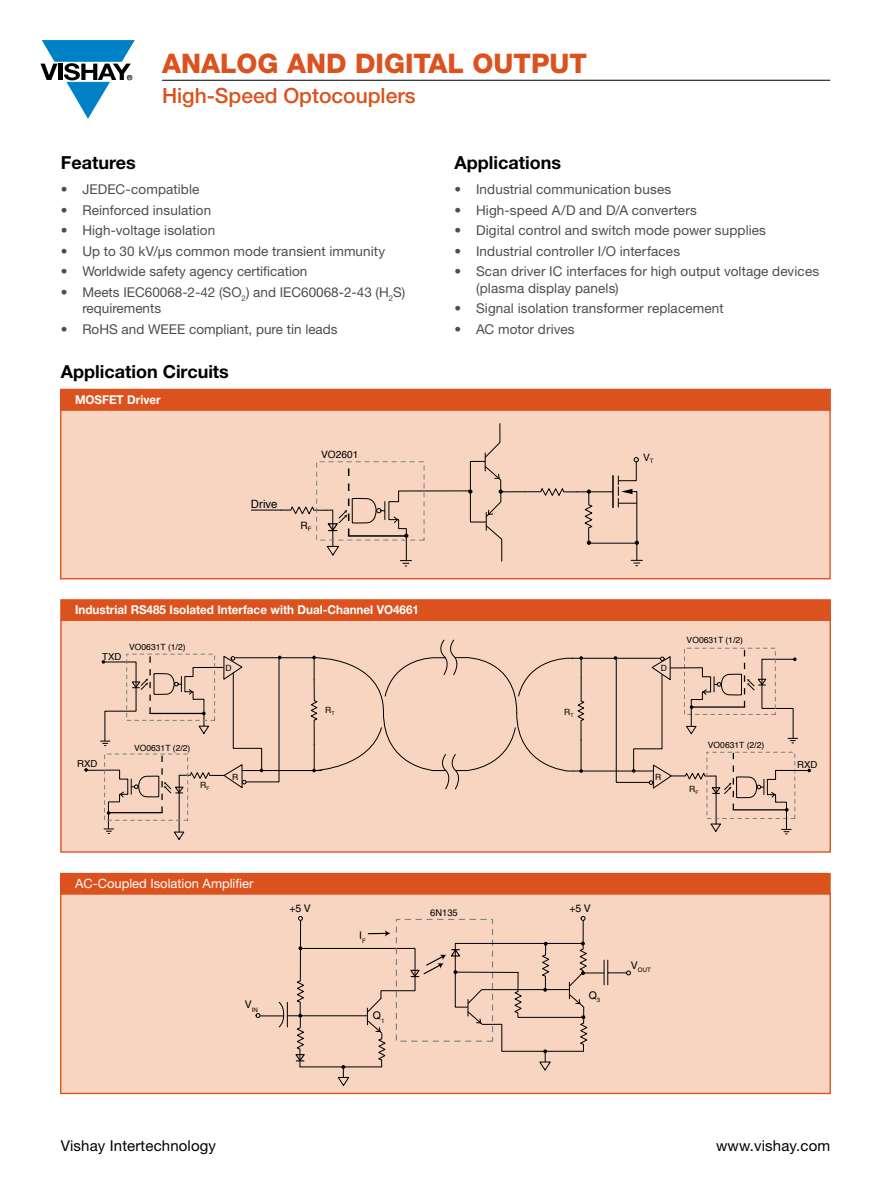
<style>
.page{position:relative;width:891px;height:1188px;background:#fff}
.page>*{position:absolute;margin:0;border:0;box-sizing:border-box;transform-origin:0 0}
.t1{font:800 27px "Helvetica Neue LT Std";color:#db521f}
.t2{font:500 21px "Helvetica Neue LT Std";color:#db521f}
.t3{font:700 18px "Helvetica Neue LT Std";color:#000}
.t4{font:15px "Helvetica Neue LT Std";letter-spacing:.01em;color:#000}
.t5{font:13.5px/16.2px "Helvetica Neue LT Std";letter-spacing:.01em;color:#4d4d4f}
.t6{font:12.9px "Helvetica Neue LT Std";color:#fff}
.t7{font:700 12.15px "Helvetica Neue LT Std";color:#fff;scale:.96 1}
.t8{font:11.4px "Helvetica";color:#000}
.t9{font:10.5px "Helvetica";color:#000}
.t10{font:10.05px "Helvetica";color:#000}
.t11{font:9.6px "Helvetica";color:#000}
.t12{font:9.3px "Helvetica";color:#000}
.t13{font:8.55px "Helvetica";color:#000}
.t14{font:6.15px "Helvetica";color:#000}
</style>
<div class="page">
<div style="left:60px;top:411px;width:771px;height:169px;background:#f7d5c0"></div>
<div style="left:61px;top:389px;width:769px;height:21px;background:#db521f"></div>
<div style="left:60px;top:389px;width:771px;height:22px;border:1px solid #db521f"></div>
<hr style="left:612px;top:476px;width:2px;height:31px;background:#000">
<hr style="left:577px;top:491px;width:36px;height:1px;background:#000">
<hr style="left:590px;top:543px;width:47px;height:1px;background:#000">
<hr style="left:251px;top:510px;width:30px;height:1px;background:#000">
<svg style="left:618px;top:457px;width:24px;height:109px;background:#e0c1ae"></svg>
<div style="left:280px;top:423px;width:314px;height:155px;background:#f7d5c0"></div>
<hr style="left:348px;top:535px;width:58px;height:2px;background:#000">
<div style="left:60px;top:621px;width:771px;height:232px;background:#f7d5c0"></div>
<div style="left:61px;top:600px;width:769px;height:20px;background:#db521f"></div>
<div style="left:60px;top:599px;width:771px;height:22px;border:1px solid #db521f"></div>
<hr style="left:574px;top:771px;width:79px;height:1px;background:#000">
<hr style="left:572px;top:658px;width:88px;height:1px;background:#000">
<div style="left:684px;top:648px;width:92px;height:67px;border:1px dashed #7e8083"></div>
<div style="left:84px;top:639px;width:502px;height:201px;background:#f7d5c0"></div>
<svg style="left:614px;top:650px;width:197px;height:185px;background:#ebcab7"></svg>
<div style="left:60px;top:895px;width:771px;height:200px;background:#f7d5c0"></div>
<div style="left:61px;top:874px;width:769px;height:20px;background:#db521f"></div>
<div style="left:60px;top:873px;width:771px;height:22px;border:1px solid #db521f"></div>
<div style="left:295px;top:920px;width:294px;height:10px;background:#f7d5c0"></div>
<svg style="left:581px;top:916px;width:4px;height:5px"></svg>
<svg style="left:298px;top:916px;width:5px;height:5px"></svg>
<svg style="left:256px;top:930px;width:375px;height:156px;background:#edccb8"></svg>
<svg style="left:41px;top:40px;width:93px;height:78px"></svg>
<hr style="left:162px;top:80px;width:668px;height:1px;background:#000">
<h1 class="t1" style="left:162px;top:47px;width:427px">ANALOG AND DIGITAL OUTPUT</h1>
<h2 class="t2" style="left:162px;top:83px;width:255px">High-Speed Optocouplers</h2>
<h3 class="t3" style="left:61px;top:152px;width:77px">Features</h3>
<p class="t5" style="left:61px;top:181px;width:18px">• JEDE</p>
<p class="t5" style="left:116px;top:181px;width:85px">C-compatible</p>
<p class="t5" style="left:61px;top:202px;width:152px">• Reinforced insulation</p>
<p class="t5" style="left:61px;top:222px;width:156px">• H igh-voltage isolation</p>
<p class="t5" style="left:61px;top:243px;width:326px">• Up to 30 kV/μs common mode transient immunity</p>
<p class="t5" style="left:61px;top:263px;width:248px">• Worldwide safety agency certification</p>
<p class="t5" style="left:82px;top:284px;width:325px;text-indent:-22px">• M eets IEC60068-2-42 (SO<sub>2</sub>) and IEC60068-2-43 (H <sub>2</sub>S) requirements</p>
<p class="t5" style="left:61px;top:321px;width:109px">• RoHS and WEEE</p>
<p class="t5" style="left:189px;top:321px;width:150px">compliant, pure tin leads</p>
<h3 class="t3" style="left:61px;top:361px;width:170px">Application Circuits</h3>
<p class="t7" style="left:75px;top:392px;width:10px">MOSFE</p>
<p class="t7" style="left:117px;top:392px;width:47px">T Driver</p>
<p class="t8" style="left:251px;top:496px;width:28px">Drive</p>
<p class="t10" style="left:321px;top:447px;width:39px">VO2601</p>
<p class="t10" style="left:300px;top:518px;width:13px">R<sub>F</sub></p>
<p class="t7" style="left:75px;top:603px;width:360px">Industrial RS485 Isolated Interface with Dual-Channel VO4661</p>
<p class="t11" style="left:102px;top:650px;width:21px">TXD</p>
<p class="t13" style="left:129px;top:641px;width:58px">VO0631T (1/2)</p>
<p class="t13" style="left:226px;top:662px;width:8px">D</p>
<p class="t13" style="left:325px;top:703px;width:11px">R<sub>T</sub></p>
<h3 class="t3" style="left:454px;top:152px;width:108px">Applications</h3>
<p class="t5" style="left:454px;top:181px;width:218px">• I ndustrial communication buses</p>
<p class="t5" style="left:454px;top:202px;width:244px">• H igh-speed A/D and D/A converters</p>
<p class="t5" style="left:454px;top:222px;width:313px">• Digital control and switch mode power supplies</p>
<p class="t5" style="left:454px;top:243px;width:227px">• I ndustrial controller I/O interfaces</p>
<p class="t5" style="left:476px;top:263px;width:345px;text-indent:-22px">• Scan driver I C interfaces for high output voltage devices (plasma display panels)</p>
<p class="t5" style="left:454px;top:300px;width:271px">• Signal isolation transformer replacement</p>
<p class="t5" style="left:454px;top:321px;width:122px">• AC motor drives</p>
<p class="t13" style="left:558px;top:285px;width:33px">VO2601</p>
<p class="t11" style="left:499px;top:326px;width:24px">Drive</p>
<p class="t13" style="left:564px;top:705px;width:11px">R<sub>T</sub></p>
<p class="t10" style="left:643px;top:450px;width:12px">V<sub>T</sub></p>
<p class="t13" style="left:661px;top:661px;width:8px">D</p>
<p class="t13" style="left:687px;top:633px;width:58px">VO0631T (1/2)</p>
<p class="t11" style="left:77px;top:757px;width:22px">RXD</p>
<p class="t13" style="left:134px;top:741px;width:58px">VO0631T (2/2)</p>
<p class="t13" style="left:708px;top:739px;width:58px">VO0631T (2/2)</p>
<p class="t13" style="left:200px;top:779px;width:11px">R<sub>F</sub></p>
<p class="t13" style="left:232px;top:770px;width:8px">R</p>
<p class="t13" style="left:655px;top:770px;width:8px">R</p>
<p class="t13" style="left:689px;top:782px;width:11px">R<sub>F</sub></p>
<p class="t6" style="left:75px;top:876px;width:180px">AC-Coupled Isolation Amplifier</p>
<p class="t14" style="left:245px;top:1006px;width:15px"><sup>V</sup>IN</p>
<p class="t9" style="left:289px;top:903px;width:23px">+5 V</p>
<p class="t9" style="left:569px;top:903px;width:23px">+5 V</p>
<p class="t12" style="left:430px;top:908px;width:29px">6N135</p>
<p class="t9" style="left:359px;top:930px;width:8px">I<sub>F</sub></p>
<p class="t9" style="left:373px;top:1010px;width:13px">Q<sub>1</sub></p>
<p class="t9" style="left:589px;top:989px;width:13px">Q<sub>3</sub></p>
<p class="t14" style="left:631px;top:966px;width:21px"><sup>V</sup>OUT</p>
<p class="t11" style="left:797px;top:757px;width:22px">RXD</p>
<p class="t4" style="left:61px;top:1137px;width:157px">Vishay I ntertechnology</p>
<p class="t4" style="left:716px;top:1137px;width:116px">www.vishay.com</p>
</div>
